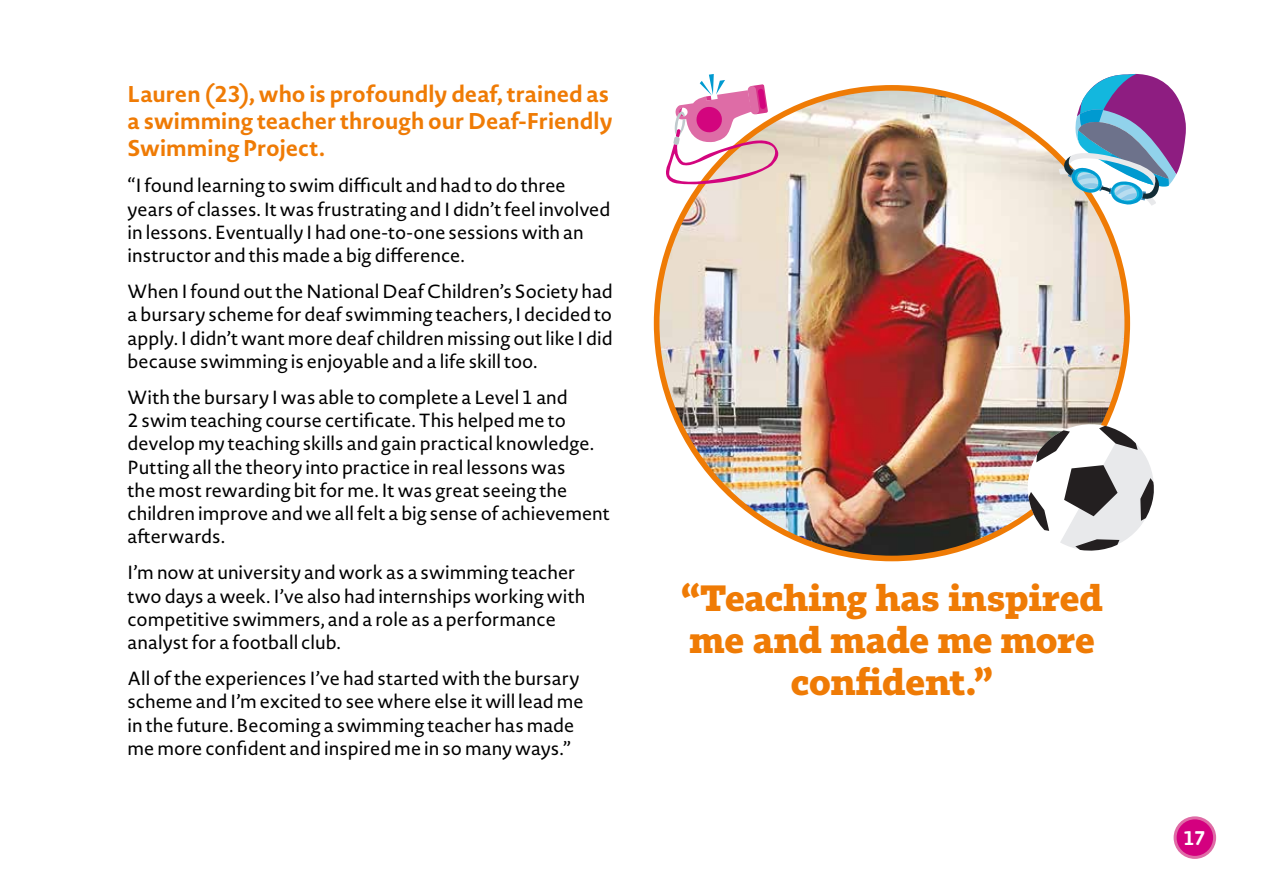
<style>
.page{position:relative;width:1263px;height:893px;background:#fff}
.page>*{position:absolute;margin:0;border:0;box-sizing:border-box;transform-origin:0 0}
.t1{font:700 36px/42px "Tabac Slab";letter-spacing:-.01em;color:#ef7b05;text-align:center}
.t2{font:700 22.5px/27px "Novel Sans Pro";color:#ef7b05}
.t3{font:700 19.5px "Novel Sans Rd Pro";color:#fff}
.t4{font:18.75px/23.2px "Novel Sans Pro";color:#000}
</style>
<div class="page">
<div style="left:1175px;top:818px;width:39px;height:39px;background:#d4007f;border-radius:50%"></div>
<div style="left:1173px;top:816px;width:43px;height:43px;border:3px solid #df6ca6;border-radius:50%"></div>
<img style="left:657px;top:88px;width:470px;height:470px;border-radius:235px">
<svg style="left:666px;top:74px;width:114px;height:112px"></svg>
<svg style="left:1019px;top:415px;width:135px;height:136px"></svg>
<svg style="left:1059px;top:74px;width:127px;height:132px"></svg>
<p class="t2" style="left:128px;top:80px;width:487px">Lauren (23), who is profoundly deaf, trained as a swimming teacher through our Deaf-Friendly<br>Swimming Project.</p>
<p class="t4" style="left:128px;top:174px;width:484px">“I found learning to swim difficult and had to do three years of classes. It was frustrating and I didn’t feel involved in lessons. Eventually I had one-to-one sessions with an instructor and this made a big difference.</p>
<p class="t4" style="left:128px;top:280px;width:487px;text-align:justify">When I found out the National Deaf Children’s Society had a bursary scheme for deaf swimming teachers, I decided to apply. I didn’t want more deaf children missing out like I did because swimming is enjoyable and a life skill too.</p>
<p class="t4" style="left:128px;top:385px;width:484px">With the bursary I was able to complete a Level 1 and<br>2 swim teaching course certificate. This helped me to develop my teaching skills and gain practical knowledge.<br>Putting all the theory into practice in real lessons was<br>the most rewarding bit for me. It was great seeing the children improve and we all felt a big sense of achievement afterwards.</p>
<p class="t4" style="left:128px;top:561px;width:459px">I’m now at university and work as a swimming teacher two days a week. I’ve also had internships working with competitive swimmers, and a role as a performance analyst for a football club.</p>
<p class="t4" style="left:128px;top:667px;width:458px">All of the experiences I’ve had started with the bursary scheme and I’m excited to see where else it will lead me in the future. Becoming a swimming teacher has made me more confident and inspired me in so many ways.”</p>
<h1 class="t1" style="left:681px;top:577px;width:423px">“Teaching has inspired me and made me more confident.”</h1>
<p class="t3" style="left:1184px;top:824px;width:23px">17</p>
</div>
